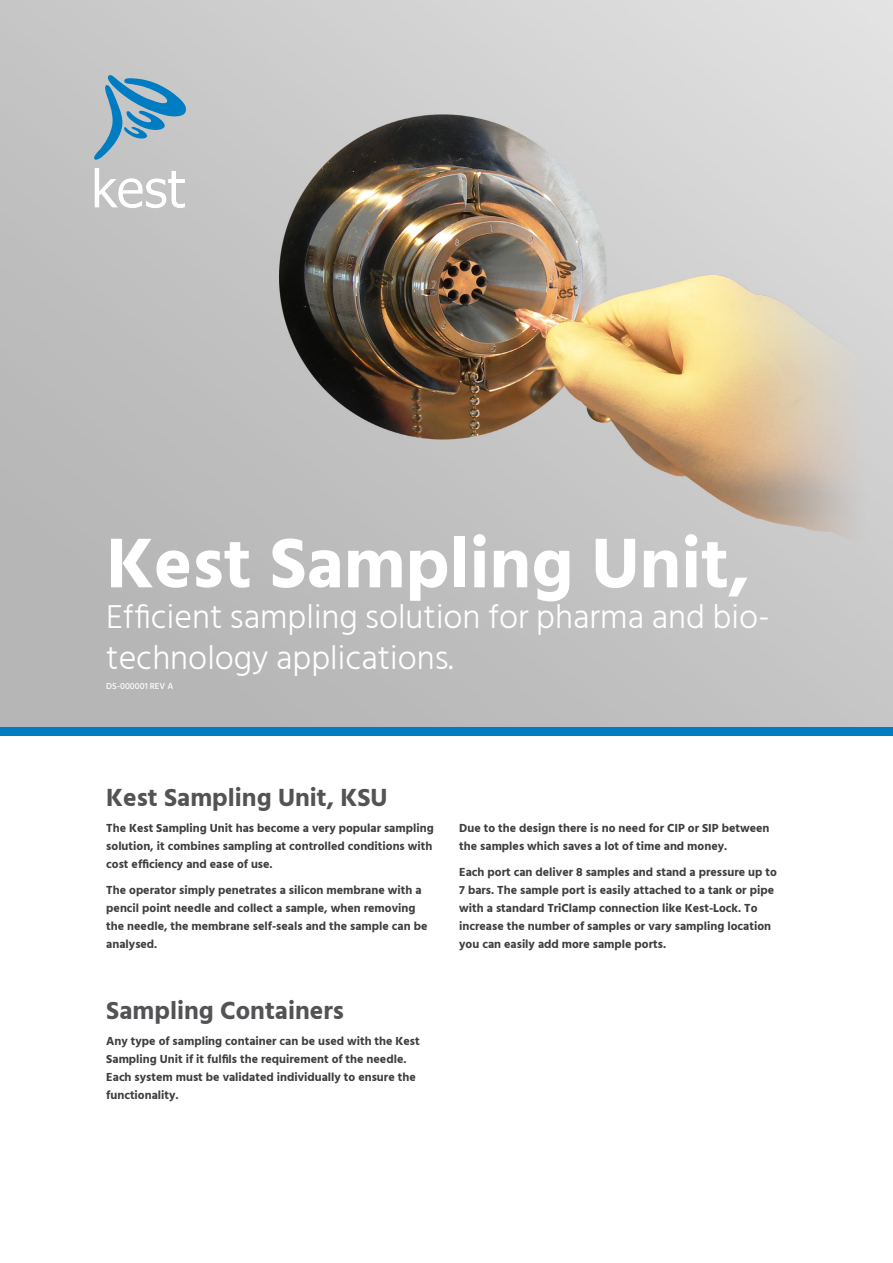
<style>
.page{position:relative;width:893px;height:1263px;background:#fff}
.page>*{position:absolute;margin:0;border:0;box-sizing:border-box;transform-origin:0 0}
.t1{font:700 72px "Hind Siliguri";color:#fff}
.t2{font:300 33.9px/40.8px "Hind Siliguri";color:#fff}
.t3{font:700 25.5px "Hind Siliguri";color:#535355}
.bröd_bold{font:700 12px/18px "Hind Siliguri";color:#3e3e3f}
.t4{font:500 9px "Hind Siliguri";color:#fff}
</style>
<div class="page">
<img style="left:0;top:0;width:893px;height:727px">
<svg style="left:94px;top:75px;width:92px;height:85px;background:#88aec4"></svg>
<svg style="left:95px;top:168px;width:90px;height:40px"></svg>
<div style="left:0;top:727px;width:893px;height:8px;background:#007cc2"></div>
<p class="t1" style="left:106px;top:507px;width:645px">Kest Sampling Unit,</p>
<p class="t2" style="left:106px;top:596px;width:665px">Efficient sampling solution for pharma and bio&shy;technology applications.</p>
<p class="t4" style="left:106px;top:680px;width:69px">DS-000001 REV A</p>
<h2 class="t3" style="left:106px;top:777px;width:283px">Kest Sampling Unit, KSU</h2>
<p class="bröd_bold" style="left:106px;top:819px;width:329px;text-align:justify">The Kest Sampling Unit has become a very popular sampling solution, it combines sampling at controlled conditions with cost efficiency and ease of use.</p>
<p class="bröd_bold" style="left:106px;top:881px;width:323px">The operator simply penetrates a silicon membrane with a pencil point needle and collect a sample, when removing the needle, the membrane self-seals and the sample can be analysed.</p>
<h2 class="t3" style="left:106px;top:991px;width:239px">Sampling Containers</h2>
<p class="bröd_bold" style="left:106px;top:1033px;width:315px">Any type of sampling container can be used with the Kest Sampling Unit if it fulfils the requirement of the needle.<br>Each system must be validated individually to ensure the functionality.</p>
<p class="bröd_bold" style="left:459px;top:819px;width:312px">Due to the design there is no need for CIP or SIP between the samples which saves a lot of time and money.</p>
<p class="bröd_bold" style="left:459px;top:863px;width:319px">Each port can deliver 8 samples and stand a pressure up to 7 bars. The sample port is easily attached to a tank or pipe with a standard TriClamp connection like Kest-Lock. To increase the number of samples or vary sampling location you can easily add more sample ports.</p>
</div>
